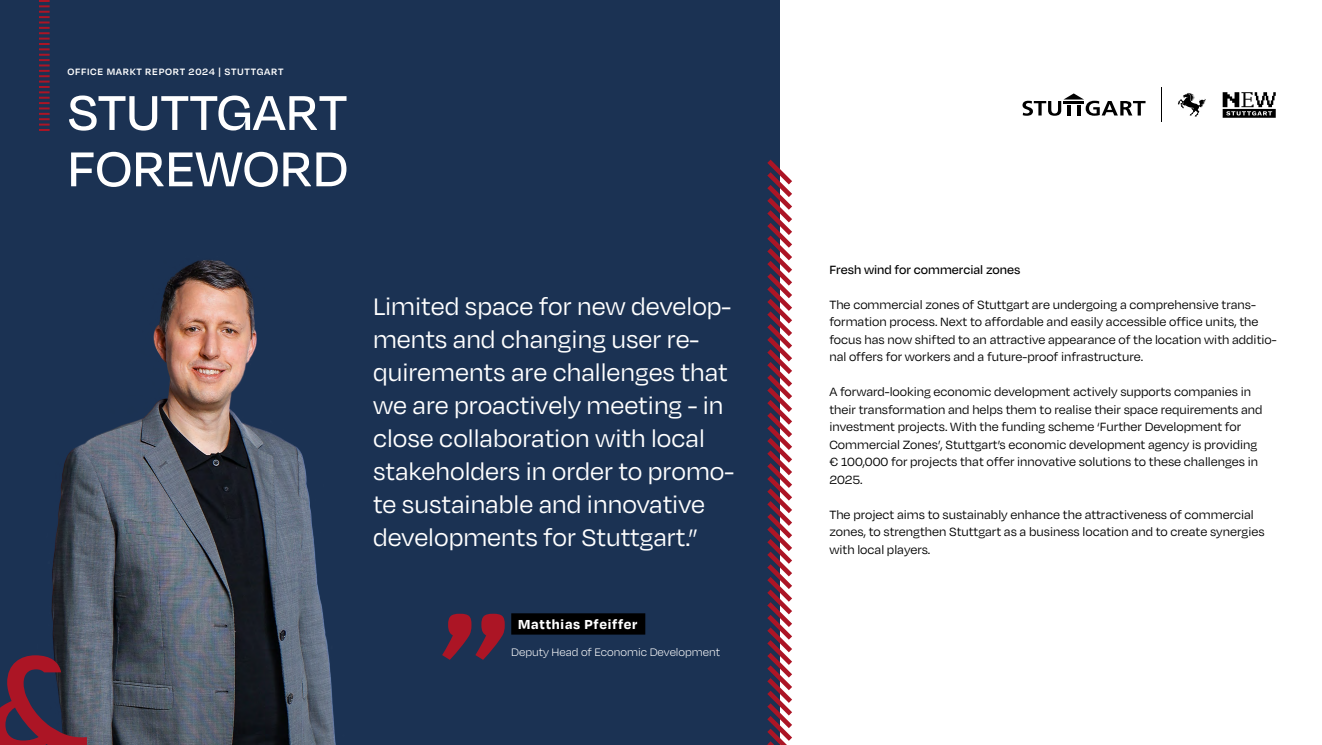
<style>
.page{position:relative;width:1322px;height:745px;background:#fff}
.page>*{position:absolute;margin:0;border:0;box-sizing:border-box;transform-origin:0 0}
.t1{font:500 56.25px/56.2px "Degular";color:#fff}
.t2{font:27.5px/33px "Degular";color:#fff}
.t3{font:700 15px "Degular";letter-spacing:.05em;color:#fff}
.t4{font:13.75px/17.5px "Degular";color:#000}
.t5{font:500 13.75px "Degular";color:#000}
.t6{font:300 12.5px "Degular";color:#fff}
.t7{font:600 10.62px "Degular";letter-spacing:.065em;color:#fff}
</style>
<div class="page">
<div style="left:0;top:0;width:780px;height:744px;background:#1b3253"></div>
<svg style="left:39px;top:0;width:11px;height:131px"></svg>
<div style="left:511px;top:613px;width:134px;height:21px;background:#000"></div>
<svg style="left:767px;top:159px;width:25px;height:585px"></svg>
<img style="left:51px;top:260px;width:285px;height:484px">
<svg style="left:442px;top:613px;width:63px;height:46px"></svg>
<svg style="left:1022px;top:93px;width:123px;height:23px"></svg>
<svg style="left:1177px;top:93px;width:29px;height:23px"></svg>
<hr style="left:1161px;top:88px;width:1px;height:34px;background:#000">
<svg style="left:1222px;top:92px;width:53px;height:26px"></svg>
<svg style="left:0;top:655px;width:87px;height:89px"></svg>
<p class="t7" style="left:67px;top:65px;width:218px">OFFICE MARKT REPORT 2024 | STUTTGART</p>
<h1 class="t1" style="left:67px;top:82px;width:282px">STUTTGART<br>FOREWORD</h1>
<p class="t2" style="left:373px;top:288px;width:362px">Limited space for new develop&shy;ments and changing user re&shy;quirements are challenges that we are proactively meeting - in close collaboration with local stakeholders in order to promo&shy;te sustainable and innovative developments for Stuttgart.”</p>
<p class="t3" style="left:518px;top:614px;width:121px">Matthias Pfeiffer</p>
<p class="t6" style="left:511px;top:644px;width:210px">Deputy Head of Economic Development</p>
<p class="t5" style="left:829px;top:261px;width:193px">Fresh wind for commercial zones</p>
<p class="t4" style="left:829px;top:295px;width:449px">The commercial zones of Stuttgart are undergoing a comprehensive trans&shy;formation process. Next to affordable and easily accessible office units, the focus has now shifted to an attractive appearance of the location with additio&shy;nal offers for workers and a future-proof infrastructure.</p>
<p class="t4" style="left:829px;top:382px;width:435px">A forward-looking economic development actively supports companies in their transformation and helps them to realise their space requirements and investment projects. With the funding scheme ‘Further Development for Commercial Zones’, Stuttgart’s economic development agency is providing € 100,000 for projects that offer innovative solutions to these challenges in 2025.</p>
<p class="t4" style="left:829px;top:505px;width:437px">The project aims to sustainably enhance the attractiveness of commercial zones, to strengthen Stuttgart as a business location and to create synergies with local players.</p>
</div>
